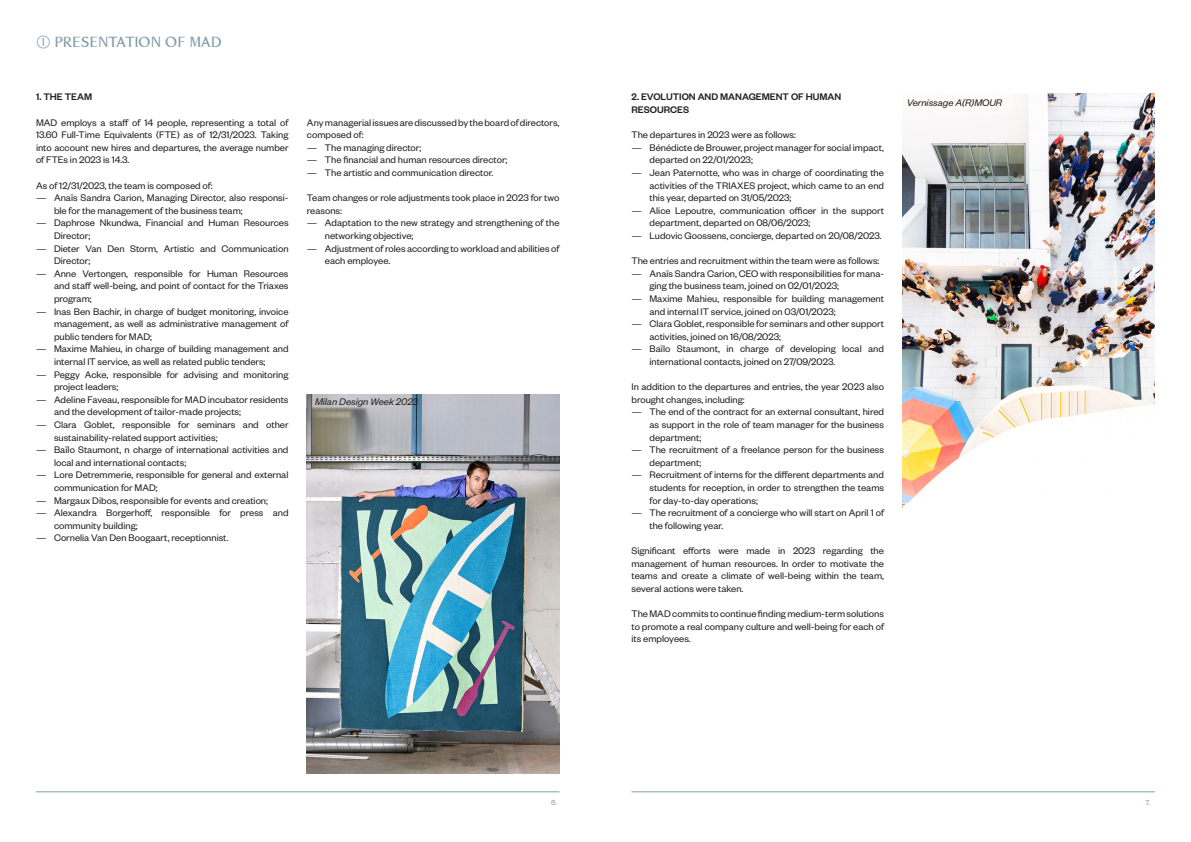
<style>
.page{position:relative;width:1191px;height:842px;background:#fff}
.page>*{position:absolute;margin:0;border:0;box-sizing:border-box;transform-origin:0 0}
.t1{font:13px "Ulrich";letter-spacing:-.02em;color:#859daa}
.t2{font:10.5px/12.6px "Founders Grotesk";color:#231f20}
.t3{font:500 10.5px/12.6px "Founders Grotesk";color:#231f20}
.t4{font:italic 10.5px "Founders Grotesk";color:#231f20}
.t5{font:8px "Founders Grotesk";color:#859daa}
</style>
<div class="page">
<hr style="left:36px;top:792px;width:523px;height:1px;background:#859daa">
<hr style="left:631px;top:792px;width:524px;height:1px;background:#859daa">
<img style="left:307px;top:394px;width:252px;height:379px">
<img style="left:902px;top:94px;width:253px;height:414px">
<p class="t1" style="left:36px;top:33px;width:187px">1 PRESENTATION OF MAD</p>
<p class="t3" style="left:36px;top:90px;width:58px">1. THE TEAM</p>
<p class="t2" style="left:36px;top:115px;width:254px;text-align:justify">MAD employs a staff of 14 people, representing a total of 13.60 Full-Time Equivalents (FTE) as of 12/31/2023. Taking into account new hires and departures, the average number of FTEs in 2023 is 14.3.</p>
<p class="t2" style="left:36px;top:178px;width:178px">As of 12/31/2023, the team is composed of:</p>
<p class="t2" style="left:54px;top:191px;width:236px;text-indent:-18px">— Anaïs Sandra Carion, Managing Director, also responsi&shy;ble for the management of the business team;</p>
<p class="t2" style="left:54px;top:216px;width:236px;text-indent:-18px">— Daphrose Nkundwa, Financial and Human Resources<br>Director;</p>
<p class="t2" style="left:54px;top:241px;width:236px;text-indent:-18px">— Dieter Van Den Storm, Artistic and Communication<br>Director;</p>
<p class="t2" style="left:54px;top:267px;width:236px;text-align:justify;text-indent:-18px">— Anne Vertongen, responsible for Human Resources and staff well-being, and point of contact for the Triaxes program;</p>
<p class="t2" style="left:54px;top:304px;width:236px;text-align:justify;text-indent:-18px">— Inas Ben Bachir, in charge of budget monitoring, invoice management, as well as administrative management of public tenders for MAD;</p>
<p class="t2" style="left:36px;top:342px;width:254px;text-align:center">— Maxime Mahieu, in charge of building management and internal IT service, as well as related public tenders;</p>
<p class="t2" style="left:54px;top:367px;width:236px;text-indent:-18px">— Peggy Acke, responsible for advising and monitoring project leaders;</p>
<p class="t2" style="left:54px;top:393px;width:236px;text-indent:-18px">— Adeline Faveau, responsible for MAD incubator residents and the development of tailor-made projects;</p>
<p class="t2" style="left:54px;top:418px;width:236px;text-indent:-18px">— Clara Goblet, responsible for seminars and other sustainability-related support activities;</p>
<p class="t2" style="left:54px;top:443px;width:236px;text-indent:-18px">— Baïlo Staumont, n charge of international activities and local and international contacts;</p>
<p class="t2" style="left:54px;top:468px;width:236px;text-indent:-18px">— Lore Detremmerie, responsible for general and external communication for MAD;</p>
<p class="t2" style="left:36px;top:493px;width:233px">— Margaux Dibos, responsible for events and creation;</p>
<p class="t2" style="left:54px;top:506px;width:236px;text-indent:-18px">— Alexandra Borgerhoff, responsible for press and community building;</p>
<p class="t2" style="left:36px;top:531px;width:194px">— Cornelia Van Den Boogaart, receptionnist.</p>
<p class="t2" style="left:307px;top:115px;width:254px">Any managerial issues are discussed by the board of directors, composed of:</p>
<p class="t2" style="left:307px;top:141px;width:116px">— The managing director;</p>
<p class="t2" style="left:307px;top:153px;width:202px">— The financial and human resources director;</p>
<p class="t2" style="left:307px;top:166px;width:188px">— The artistic and communication director.</p>
<p class="t2" style="left:307px;top:191px;width:254px">Team changes or role adjustments took place in 2023 for two reasons:</p>
<p class="t2" style="left:325px;top:216px;width:236px;text-indent:-18px">— Adaptation to the new strategy and strengthening of the networking objective;</p>
<p class="t2" style="left:325px;top:241px;width:236px;text-indent:-18px">— Adjustment of roles according to workload and abilities of each employee.</p>
<p class="t4" style="left:315px;top:395px;width:105px">Milan Design Week 2023</p>
<p class="t3" style="left:631px;top:90px;width:211px">2. EVOLUTION AND MANAGEMENT OF HUMAN<br>RESOURCES</p>
<p class="t2" style="left:631px;top:128px;width:166px">The departures in 2023 were as follows:</p>
<p class="t2" style="left:649px;top:141px;width:236px;text-indent:-18px">— Bénédicte de Brouwer, project manager for social impact, departed on 22/01/2023;</p>
<p class="t2" style="left:649px;top:166px;width:236px;text-align:justify;text-indent:-18px">— Jean Paternotte, who was in charge of coordinating the activities of the TRIAXES project, which came to an end this year, departed on 31/05/2023;</p>
<p class="t2" style="left:649px;top:204px;width:236px;text-indent:-18px">— Alice Lepoutre, communication officer in the support department, departed on 08/06/2023;</p>
<p class="t2" style="left:631px;top:229px;width:252px">— Ludovic Goossens, concierge, departed on 20/08/2023.</p>
<p class="t2" style="left:631px;top:254px;width:249px">The entries and recruitment within the team were as follows:</p>
<p class="t2" style="left:649px;top:267px;width:236px;text-indent:-18px">— Anaïs Sandra Carion, CEO with responsibilities for mana&shy;ging the business team, joined on 02/01/2023;</p>
<p class="t2" style="left:649px;top:292px;width:236px;text-indent:-18px">— Maxime Mahieu, responsible for building management and internal IT service, joined on 03/01/2023;</p>
<p class="t2" style="left:649px;top:317px;width:236px;text-indent:-18px">— Clara Goblet, responsible for seminars and other support activities, joined on 16/08/2023;</p>
<p class="t2" style="left:649px;top:342px;width:236px;text-indent:-18px">— Baïlo Staumont, in charge of developing local and international contacts, joined on 27/09/2023.</p>
<p class="t2" style="left:631px;top:380px;width:254px">In addition to the departures and entries, the year 2023 also brought changes, including:</p>
<p class="t2" style="left:649px;top:405px;width:236px;text-align:justify;text-indent:-18px">— The end of the contract for an external consultant, hired as support in the role of team manager for the business department;</p>
<p class="t2" style="left:649px;top:443px;width:236px;text-indent:-18px">— The recruitment of a freelance person for the business department;</p>
<p class="t2" style="left:649px;top:468px;width:236px;text-align:justify;text-indent:-18px">— Recruitment of interns for the different departments and students for reception, in order to strengthen the teams for day-to-day operations;</p>
<p class="t2" style="left:649px;top:506px;width:236px;text-indent:-18px">— The recruitment of a concierge who will start on April 1 of the following year.</p>
<p class="t2" style="left:631px;top:544px;width:254px;text-align:justify">Significant efforts were made in 2023 regarding the management of human resources. In order to motivate the teams and create a climate of well-being within the team, several actions were taken.</p>
<p class="t2" style="left:631px;top:607px;width:254px;text-align:justify">The MAD commits to continue finding medium-term solutions to promote a real company culture and well-being for each of its employees.</p>
<p class="t4" style="left:906px;top:96px;width:97px">Vernissage A(R)MOUR</p>
<p class="t5" style="left:551px;top:798px;width:7px">6.</p>
<p class="t5" style="left:1145px;top:798px;width:6px">7.</p>
</div>
